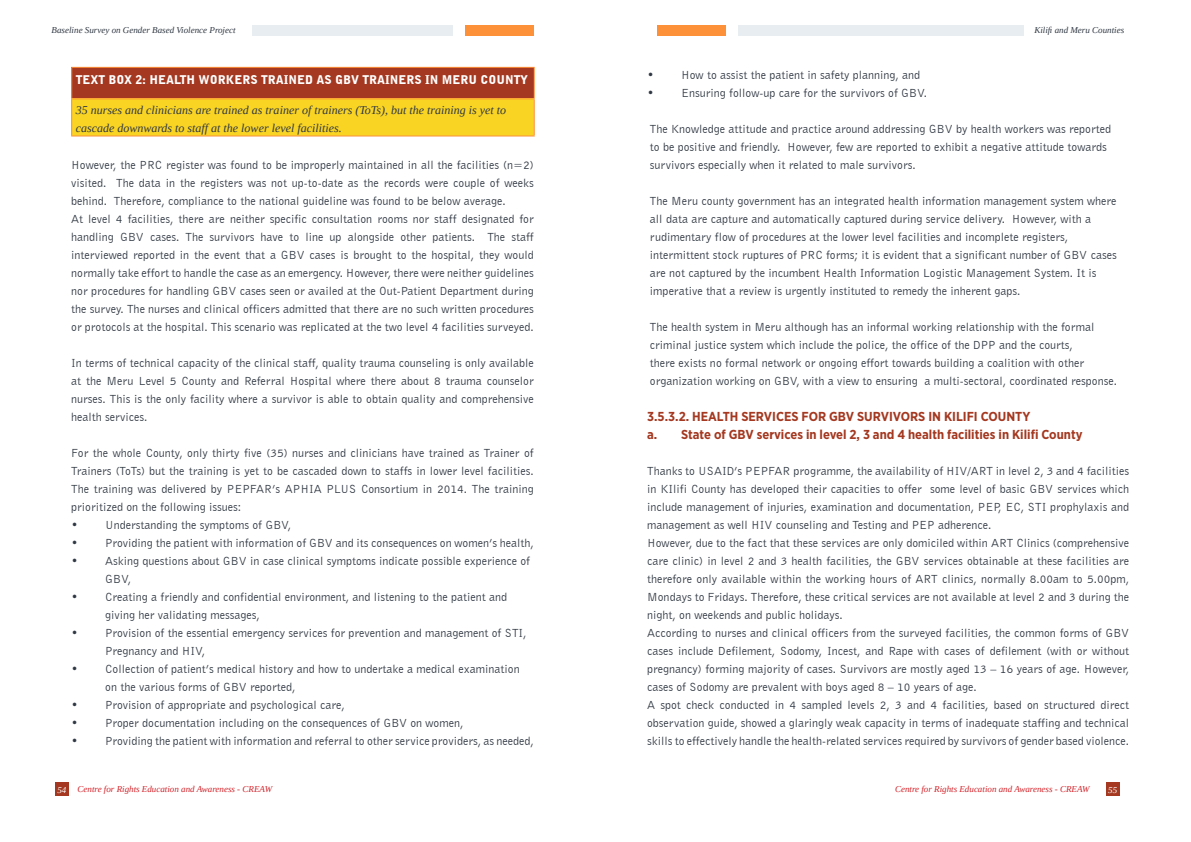
<style>
.page{position:relative;width:1191px;height:842px;background:#fff}
.page>*{position:absolute;margin:0;border:0;box-sizing:border-box;transform-origin:0 0}
.t1{font:700 13px/18px "Gotham Narrow";color:#a43820}
.t2{font:12px/18px "Bell Gothic BT";color:#303843}
.t3{font:italic 12px/18px "Liberation Serif";color:#303843}
.t4{font:900 12px "Bell Gothic BT";color:#fff}
.t5{font:italic 9px "Liberation Serif";color:#d2232a}
.t6{font:italic 9px "Liberation Serif";color:#303843}
.t7{font:italic 9px "Liberation Serif";color:#fff}
</style>
<div class="page">
<div style="left:55px;top:782px;width:14px;height:14px;background:#a43820"></div>
<div style="left:1105px;top:782px;width:14px;height:14px;background:#a43820"></div>
<div style="left:252px;top:26px;width:201px;height:10px;background:#e7edf0"></div>
<div style="left:465px;top:26px;width:69px;height:10px;background:#fc913a"></div>
<div style="left:738px;top:26px;width:285px;height:10px;background:#e7edf0"></div>
<div style="left:657px;top:26px;width:69px;height:10px;background:#fc913a"></div>
<div style="left:72px;top:67px;width:462px;height:32px;background:#a43820"></div>
<div style="left:72px;top:99px;width:462px;height:37px;background:#f9d423"></div>
<hr style="left:71px;top:67px;width:464px;height:1px;background:#fc913a">
<hr style="left:71px;top:68px;width:1px;height:30px;background:#fc913a">
<hr style="left:534px;top:68px;width:1px;height:30px;background:#fc913a">
<hr style="left:71px;top:98px;width:464px;height:1px;background:#fc913a">
<hr style="left:71px;top:99px;width:1px;height:37px;background:#fc913a">
<hr style="left:534px;top:99px;width:1px;height:37px;background:#fc913a">
<hr style="left:71px;top:136px;width:464px;height:1px;background:#fc913a">
<p class="t6" style="left:52px;top:24px;width:185px">Baseline Survey on Gender Based Violence Project</p>
<p class="t4" style="left:76px;top:72px;width:454px">TEXT BOX 2: HEALTH WORKERS TRAINED AS GBV TRAINERS IN MERU COUNTY</p>
<p class="t3" style="left:76px;top:101px;width:432px">35 nurses and clinicians are trained as trainer of trainers (ToTs), but the training is yet to cascade downwards to staff at the lower level facilities.</p>
<p class="t2" style="left:71px;top:156px;width:464px">However, the PRC register was found to be improperly maintained in all the facilities (n=2) visited. The data in the registers was not up-to-date as the records were couple of weeks behind. Therefore, compliance to the national guideline was found to be below average.<br>At level 4 facilities, there are neither specific consultation rooms nor staff designated for handling GBV cases. The survivors have to line up alongside other patients. The staff interviewed reported in the event that a GBV cases is brought to the hospital, they would normally take effort to handle the case as an emergency. However, there were neither guidelines nor procedures for handling GBV cases seen or availed at the Out-Patient Department during the survey. The nurses and clinical officers admitted that there are no such written procedures or protocols at the hospital. This scenario was replicated at the two level 4 facilities surveyed.</p>
<p class="t2" style="left:71px;top:354px;width:464px;text-align:justify">In terms of technical capacity of the clinical staff, quality trauma counseling is only available at the Meru Level 5 County and Referral Hospital where there about 8 trauma counselor nurses. This is the only facility where a survivor is able to obtain quality and comprehensive health services.</p>
<p class="t2" style="left:71px;top:444px;width:464px;text-align:justify">For the whole County, only thirty five (35) nurses and clinicians have trained as Trainer of Trainers (ToTs) but the training is yet to be cascaded down to staffs in lower level facilities.<br>The training was delivered by PEPFAR’s APHIA PLUS Consortium in 2014. The training prioritized on the following issues:</p>
<p class="t2" style="left:71px;top:516px;width:221px">• Understanding the symptoms of GBV,</p>
<p class="t2" style="left:71px;top:534px;width:464px">• Providing the patient with information of GBV and its consequences on women’s health,</p>
<p class="t2" style="left:105px;top:552px;width:426px;text-indent:-34px">• Asking questions about GBV in case clinical symptoms indicate possible experience of<br>GBV,</p>
<p class="t2" style="left:105px;top:588px;width:403px;text-indent:-34px">• Creating a friendly and confidential environment, and listening to the patient and giving her validating messages,</p>
<p class="t2" style="left:105px;top:624px;width:423px;text-indent:-34px">• Provision of the essential emergency services for prevention and management of STI,<br>Pregnancy and HIV,</p>
<p class="t2" style="left:105px;top:660px;width:416px;text-indent:-34px">• Collection of patient’s medical history and how to undertake a medical examination on the various forms of GBV reported,</p>
<p class="t2" style="left:71px;top:696px;width:275px">• Provision of appropriate and psychological care,</p>
<p class="t2" style="left:71px;top:714px;width:394px">• Proper documentation including on the consequences of GBV on women,</p>
<p class="t2" style="left:71px;top:732px;width:464px">• Providing the patient with information and referral to other service providers, as needed,</p>
<p class="t6" style="left:1034px;top:24px;width:91px">Kilifi and Meru Counties</p>
<p class="t2" style="left:647px;top:66px;width:274px">• How to assist the patient in safety planning, and</p>
<p class="t2" style="left:647px;top:84px;width:281px">• Ensuring follow-up care for the survivors of GBV.</p>
<p class="t2" style="left:650px;top:120px;width:462px">The Knowledge attitude and practice around addressing GBV by health workers was reported to be positive and friendly. However, few are reported to exhibit a negative attitude towards survivors especially when it related to male survivors.</p>
<p class="t2" style="left:650px;top:192px;width:468px">The Meru county government has an integrated health information management system where all data are capture and automatically captured during service delivery. However, with a rudimentary flow of procedures at the lower level facilities and incomplete registers, intermittent stock ruptures of PRC forms; it is evident that a significant number of GBV cases are not captured by the incumbent Health Information Logistic Management System. It is imperative that a review is urgently instituted to remedy the inherent gaps.</p>
<p class="t2" style="left:650px;top:318px;width:468px">The health system in Meru although has an informal working relationship with the formal criminal justice system which include the police, the office of the DPP and the courts,<br>there exists no formal network or ongoing effort towards building a coalition with other organization working on GBV, with a view to ensuring a multi-sectoral, coordinated response.</p>
<p class="t1" style="left:647px;top:407px;width:437px">3.5.3.2. HEALTH SERVICES FOR GBV SURVIVORS IN KILIFI COUNTY<br>a. State of GBV services in level 2, 3 and 4 health facilities in Kilifi County</p>
<p class="t2" style="left:647px;top:462px;width:483px">Thanks to USAID’s PEPFAR programme, the availability of HIV/ART in level 2, 3 and 4 facilities in KIlifi County has developed their capacities to offer some level of basic GBV services which include management of injuries, examination and documentation, PEP, EC, STI prophylaxis and management as well HIV counseling and Testing and PEP adherence.<br>However, due to the fact that these services are only domiciled within ART Clinics (comprehensive care clinic) in level 2 and 3 health facilities, the GBV services obtainable at these facilities are therefore only available within the working hours of ART clinics, normally 8.00am to 5.00pm, Mondays to Fridays. Therefore, these critical services are not available at level 2 and 3 during the night, on weekends and public holidays.<br>According to nurses and clinical officers from the surveyed facilities, the common forms of GBV cases include Defilement, Sodomy, Incest, and Rape with cases of defilement (with or without pregnancy) forming majority of cases. Survivors are mostly aged 13 – 16 years of age. However, cases of Sodomy are prevalent with boys aged 8 – 10 years of age.<br>A spot check conducted in 4 sampled levels 2, 3 and 4 facilities, based on structured direct observation guide, showed a glaringly weak capacity in terms of inadequate staffing and technical skills to effectively handle the health-related services required by survivors of gender based violence.</p>
<p class="t5" style="left:78px;top:783px;width:196px">Centre for Rights Education and Awareness - CREAW</p>
<p class="t5" style="left:895px;top:783px;width:196px">Centre for Rights Education and Awareness - CREAW</p>
<p class="t7" style="left:57px;top:784px;width:10px">54</p>
<p class="t7" style="left:1108px;top:784px;width:10px">55</p>
</div>
